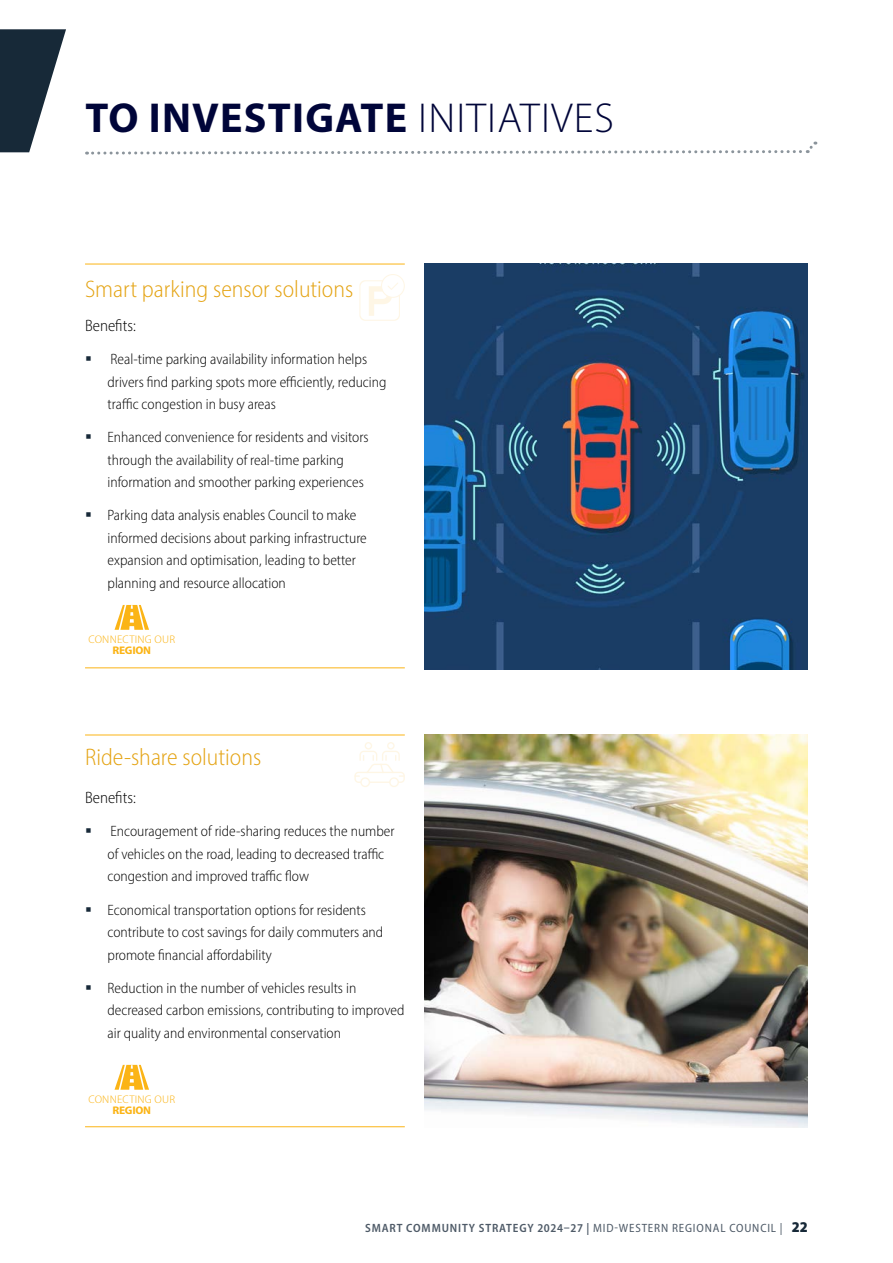
<style>
.page{position:relative;width:893px;height:1263px;background:#fff}
.page>*{position:absolute;margin:0;border:0;box-sizing:border-box;transform-origin:0 0}
.Main_Heading_no_TOC{font:700 42px "Myriad Pro";letter-spacing:.03em;color:#000539}
.Heading_2{font:300 semi-condensed 24px "Myriad Pro";color:#e4a312}
.Body_Copy{font:300 semi-condensed 16.5px "Myriad Pro";color:#000}
.t1{font:300 semi-condensed 15px/22.5px "Myriad Pro";color:#000}
.t2{font:600 semi-condensed 12px "Myriad Pro";letter-spacing:.07em;color:#4e5a67}
.Goal_Headings_no_TOC{font:300 semi-condensed 11.1px/11.1px "Myriad Pro";letter-spacing:.02em;color:#fbb416;text-align:center;scale:1.12 1}
.s1{font-weight:300}
.s2{font-weight:700}
.s3{font-weight:400}
.s4{font-weight:900;font-size:15px;color:#172938}
</style>
<div class="page">
<svg style="left:87px;top:141px;width:730px;height:14px"></svg>
<svg style="left:0;top:29px;width:66px;height:123px"></svg>
<img style="left:425px;top:264px;width:383px;height:405px">
<hr style="left:85px;top:264px;width:320px;height:1px;background:#fbb416">
<hr style="left:85px;top:667px;width:320px;height:1px;background:#fbb416">
<svg style="left:115px;top:605px;width:34px;height:25px"></svg>
<svg style="left:359px;top:274px;width:46px;height:47px"></svg>
<img style="left:425px;top:735px;width:383px;height:392px">
<hr style="left:85px;top:735px;width:320px;height:1px;background:#fbb416">
<hr style="left:85px;top:1126px;width:320px;height:1px;background:#fbb416">
<svg style="left:115px;top:1065px;width:34px;height:25px"></svg>
<svg style="left:354px;top:742px;width:51px;height:45px"></svg>
<p class="Main_Heading_no_TOC" style="left:85px;top:90px;width:530px">TO INVESTIGATE <span class="s1">INITIATIVES</span></p>
<p class="Heading_2" style="left:85px;top:274px;width:270px">Smart parking sensor solutions</p>
<p class="Body_Copy" style="left:85px;top:316px;width:52px">Benefits:</p>
<p class="t1" style="left:108px;top:348px;width:280px">Real-time parking availability information helps drivers find parking spots more efficiently, reducing traffic congestion in busy areas</p>
<p class="t1" style="left:108px;top:426px;width:263px">Enhanced convenience for residents and visitors through the availability of real-time parking information and smoother parking experiences</p>
<p class="t1" style="left:108px;top:504px;width:261px">Parking data analysis enables Council to make informed decisions about parking infrastructure expansion and optimisation, leading to better planning and resource allocation</p>
<p class="Goal_Headings_no_TOC" style="left:88px;top:634px;width:79px">CONNECTING OUR<br><span class="s2">REGION</span></p>
<p class="Heading_2" style="left:85px;top:742px;width:178px">Ride-share solutions</p>
<p class="Body_Copy" style="left:85px;top:788px;width:52px">Benefits:</p>
<p class="t1" style="left:108px;top:820px;width:288px">Encouragement of ride-sharing reduces the number of vehicles on the road, leading to decreased traffic congestion and improved traffic flow</p>
<p class="t1" style="left:108px;top:898px;width:277px">Economical transportation options for residents contribute to cost savings for daily commuters and promote financial affordability</p>
<p class="t1" style="left:108px;top:976px;width:298px">Reduction in the number of vehicles results in decreased carbon emissions, contributing to improved air quality and environmental conservation</p>
<p class="Goal_Headings_no_TOC" style="left:88px;top:1094px;width:79px">CONNECTING OUR<br><span class="s2">REGION</span></p>
<p class="t2" style="left:365px;top:1220px;width:444px">SMART COMMUNITY STRATEGY 2024–27 | <span class="s3">MID-WESTERN REGIONAL COUNCIL |</span> <span class="s4">22</span></p>
</div>
